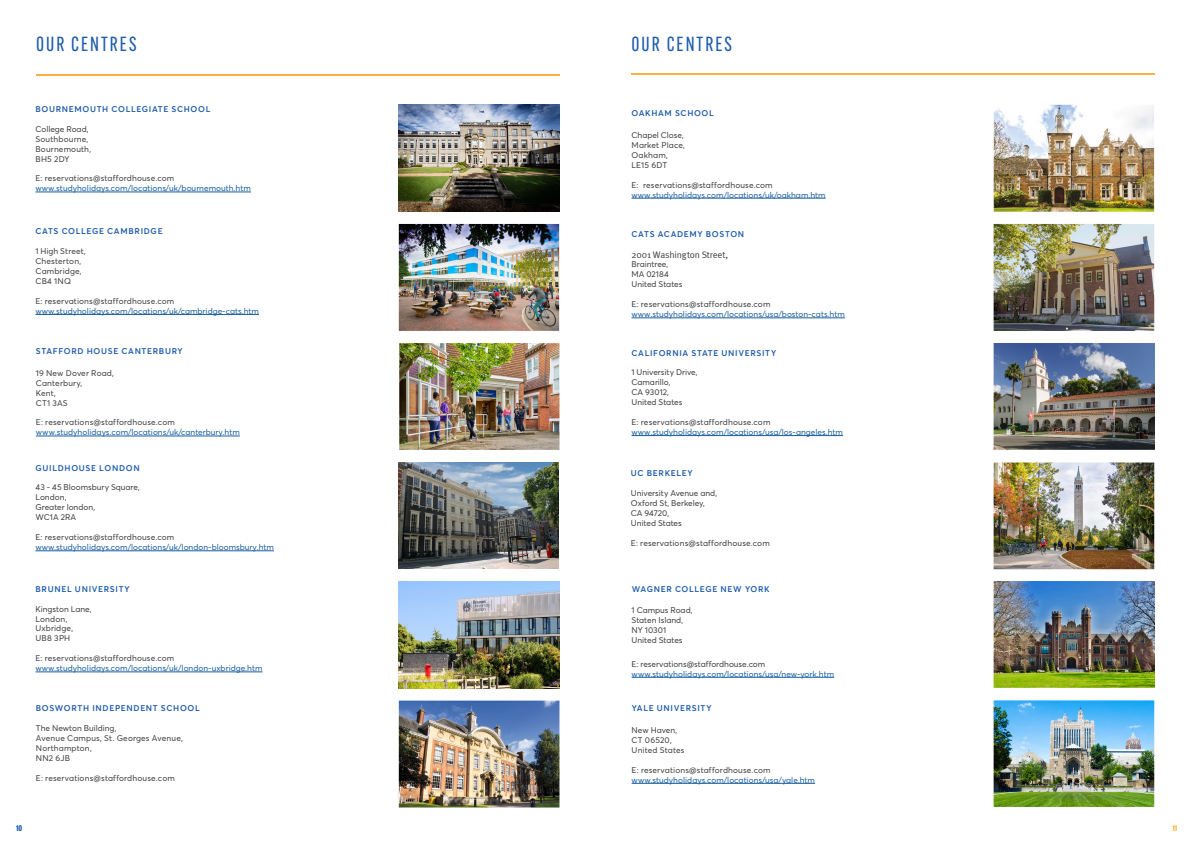
<style>
.page{position:relative;width:1191px;height:842px;background:#fff}
.page>*{position:absolute;margin:0;border:0;box-sizing:border-box;transform-origin:0 0}
.t1{font:20px "Alternate Gothic Cond ATF";letter-spacing:.1em;color:#1e5baa}
.t2{font:9.5px "Meta Normal";letter-spacing:-.015em;color:#3e3e3f}
.t3{font:8.3px "Averta Std";letter-spacing:.01em;color:#3e3e3f}
.t4{font:8.3px "Averta Std";color:#175d9e}
.t5{font:600 8.3px "Averta Std";letter-spacing:.08em;color:#1e5baa}
.t6{font:800 8px "Alternate Gothic Cond ATF";color:#1e5baa}
.t7{font:800 8px "Alternate Gothic Cond ATF";color:#fcb53b}
</style>
<div class="page">
<img style="left:399px;top:224px;width:160px;height:107px">
<img style="left:399px;top:343px;width:160px;height:107px">
<img style="left:399px;top:462px;width:160px;height:106px">
<hr style="left:36px;top:436px;width:204px;height:1px;background:#175d9e">
<hr style="left:35px;top:551px;width:239px;height:1px;background:#175d9e">
<hr style="left:35px;top:314px;width:224px;height:1px;background:#175d9e">
<img style="left:399px;top:105px;width:160px;height:107px">
<hr style="left:35px;top:192px;width:216px;height:1px;background:#175d9e">
<hr style="left:36px;top:74px;width:523px;height:2px;background:#fbb03f">
<hr style="left:631px;top:74px;width:524px;height:1px;background:#fbb03f">
<img style="left:398px;top:581px;width:161px;height:107px">
<img style="left:399px;top:701px;width:160px;height:106px">
<hr style="left:35px;top:672px;width:227px;height:1px;background:#175d9e">
<img style="left:993px;top:105px;width:161px;height:107px">
<img style="left:993px;top:224px;width:161px;height:107px">
<img style="left:993px;top:343px;width:162px;height:107px">
<hr style="left:631px;top:198px;width:194px;height:1px;background:#175d9e">
<hr style="left:631px;top:318px;width:214px;height:1px;background:#175d9e">
<hr style="left:631px;top:435px;width:212px;height:1px;background:#175d9e">
<img style="left:993px;top:700px;width:161px;height:107px">
<hr style="left:631px;top:783px;width:184px;height:1px;background:#175d9e">
<img style="left:993px;top:581px;width:162px;height:107px">
<hr style="left:631px;top:677px;width:203px;height:1px;background:#175d9e">
<img style="left:993px;top:462px;width:161px;height:107px">
<p class="t1" style="left:36px;top:32px;width:102px">OUR CENTRES</p>
<p class="t1" style="left:631px;top:32px;width:102px">OUR CENTRES</p>
<p class="t5" style="left:36px;top:103px;width:176px">BOURNEMOUTH COLLEGIATE SCHOOL</p>
<p class="t3" style="left:35px;top:124px;width:55px">College Road,</p>
<p class="t3" style="left:35px;top:133px;width:54px">Southbourne,</p>
<p class="t3" style="left:35px;top:143px;width:57px">Bournemouth,</p>
<p class="t3" style="left:35px;top:153px;width:36px">BH5 2DY</p>
<p class="t3" style="left:35px;top:173px;width:140px">E: reservations@staffordhouse.com</p>
<p class="t4" style="left:35px;top:183px;width:217px">www.studyholidays.com/locations/uk/bournemouth.htm</p>
<p class="t5" style="left:36px;top:226px;width:129px">CATS COLLEGE CAMBRIDGE</p>
<p class="t3" style="left:35px;top:246px;width:52px">1 High Street,</p>
<p class="t3" style="left:35px;top:256px;width:47px">Chesterton,</p>
<p class="t3" style="left:35px;top:266px;width:48px">Cambridge,</p>
<p class="t3" style="left:35px;top:276px;width:37px">CB4 1NQ</p>
<p class="t3" style="left:35px;top:296px;width:140px">E: reservations@staffordhouse.com</p>
<p class="t4" style="left:35px;top:306px;width:225px">www.studyholidays.com/locations/uk/cambridge-cats.htm</p>
<p class="t5" style="left:36px;top:346px;width:148px">STAFFORD HOUSE CANTERBURY</p>
<p class="t3" style="left:36px;top:367px;width:80px">19 New Dover Road,</p>
<p class="t3" style="left:36px;top:377px;width:48px">Canterbury,</p>
<p class="t3" style="left:36px;top:387px;width:21px">Kent,</p>
<p class="t3" style="left:36px;top:397px;width:33px">CT1 3AS</p>
<p class="t3" style="left:36px;top:417px;width:140px">E: reservations@staffordhouse.com</p>
<p class="t4" style="left:36px;top:427px;width:205px">www.studyholidays.com/locations/uk/canterbury.htm</p>
<p class="t5" style="left:36px;top:463px;width:106px">GUILDHOUSE LONDON</p>
<p class="t3" style="left:35px;top:482px;width:106px">43 - 45 Bloomsbury Square,</p>
<p class="t3" style="left:35px;top:492px;width:32px">London,</p>
<p class="t3" style="left:35px;top:502px;width:61px">Greater london,</p>
<p class="t3" style="left:35px;top:512px;width:42px">WC1A 2RA</p>
<p class="t3" style="left:35px;top:532px;width:140px">E: reservations@staffordhouse.com</p>
<p class="t4" style="left:35px;top:542px;width:240px">www.studyholidays.com/locations/uk/london-bloomsbury.htm</p>
<p class="t5" style="left:36px;top:583px;width:96px">BRUNEL UNIVERSITY</p>
<p class="t3" style="left:35px;top:603px;width:58px">Kingston Lane,</p>
<p class="t3" style="left:35px;top:613px;width:33px">London,</p>
<p class="t3" style="left:35px;top:623px;width:39px">Uxbridge,</p>
<p class="t3" style="left:35px;top:633px;width:36px">UB8 3PH</p>
<p class="t3" style="left:35px;top:653px;width:140px">E: reservations@staffordhouse.com</p>
<p class="t4" style="left:35px;top:663px;width:228px">www.studyholidays.com/locations/uk/london-uxbridge.htm</p>
<p class="t5" style="left:36px;top:703px;width:165px">BOSWORTH INDEPENDENT SCHOOL</p>
<p class="t3" style="left:36px;top:723px;width:82px">The Newton Building,</p>
<p class="t3" style="left:36px;top:733px;width:148px">Avenue Campus, St. Georges Avenue,</p>
<p class="t3" style="left:36px;top:743px;width:57px">Northampton,</p>
<p class="t3" style="left:36px;top:753px;width:36px">NN2 6JB</p>
<p class="t3" style="left:36px;top:773px;width:140px">E: reservations@staffordhouse.com</p>
<p class="t5" style="left:631px;top:108px;width:84px">OAKHAM SCHOOL</p>
<p class="t3" style="left:631px;top:130px;width:54px">Chapel Close,</p>
<p class="t3" style="left:631px;top:140px;width:55px">Market Place,</p>
<p class="t3" style="left:631px;top:150px;width:38px">Oakham,</p>
<p class="t3" style="left:631px;top:160px;width:37px">LE15 6DT</p>
<p class="t3" style="left:631px;top:180px;width:143px">E: reservations@staffordhouse.com</p>
<p class="t4" style="left:631px;top:189px;width:196px">www.studyholidays.com/locations/uk/oakham.htm</p>
<p class="t5" style="left:631px;top:228px;width:114px">CATS ACADEMY BOSTON</p>
<p class="t2" style="left:631px;top:249px;width:98px">2001 Washington Street,</p>
<p class="t3" style="left:631px;top:259px;width:38px">Braintree,</p>
<p class="t3" style="left:631px;top:269px;width:39px">MA 02184</p>
<p class="t3" style="left:631px;top:279px;width:52px">United States</p>
<p class="t3" style="left:631px;top:299px;width:140px">E: reservations@staffordhouse.com</p>
<p class="t4" style="left:631px;top:309px;width:215px">www.studyholidays.com/locations/usa/boston-cats.htm</p>
<p class="t5" style="left:631px;top:348px;width:146px">CALIFORNIA STATE UNIVERSITY</p>
<p class="t3" style="left:631px;top:367px;width:68px">1 University Drive,</p>
<p class="t3" style="left:631px;top:377px;width:41px">Camarillo,</p>
<p class="t3" style="left:631px;top:387px;width:39px">CA 93012,</p>
<p class="t3" style="left:631px;top:397px;width:52px">United States</p>
<p class="t3" style="left:631px;top:417px;width:140px">E: reservations@staffordhouse.com</p>
<p class="t4" style="left:631px;top:427px;width:213px">www.studyholidays.com/locations/usa/los-angeles.htm</p>
<p class="t5" style="left:631px;top:468px;width:63px">UC BERKELEY</p>
<p class="t3" style="left:631px;top:488px;width:88px">University Avenue and,</p>
<p class="t3" style="left:631px;top:498px;width:75px">Oxford St, Berkeley,</p>
<p class="t3" style="left:631px;top:508px;width:40px">CA 94720,</p>
<p class="t3" style="left:631px;top:518px;width:52px">United States</p>
<p class="t3" style="left:631px;top:538px;width:140px">E: reservations@staffordhouse.com</p>
<p class="t5" style="left:631px;top:584px;width:139px">WAGNER COLLEGE NEW YORK</p>
<p class="t3" style="left:631px;top:605px;width:62px">1 Campus Road,</p>
<p class="t3" style="left:631px;top:615px;width:53px">Staten Island,</p>
<p class="t3" style="left:631px;top:625px;width:36px">NY 10301</p>
<p class="t3" style="left:631px;top:635px;width:52px">United States</p>
<p class="t3" style="left:631px;top:659px;width:135px">E: reservations@staffordhouse.com</p>
<p class="t4" style="left:631px;top:669px;width:204px">www.studyholidays.com/locations/usa/new-york.htm</p>
<p class="t5" style="left:631px;top:703px;width:81px">YALE UNIVERSITY</p>
<p class="t3" style="left:631px;top:725px;width:47px">New Haven,</p>
<p class="t3" style="left:631px;top:735px;width:42px">CT 06520,</p>
<p class="t3" style="left:631px;top:745px;width:54px">United States</p>
<p class="t3" style="left:631px;top:765px;width:140px">E: reservations@staffordhouse.com</p>
<p class="t4" style="left:631px;top:775px;width:185px">www.studyholidays.com/locations/usa/yale.htm</p>
<p class="t6" style="left:16px;top:823px;width:8px">10</p>
<p class="t7" style="left:1172px;top:823px;width:6px">11</p>
</div>
